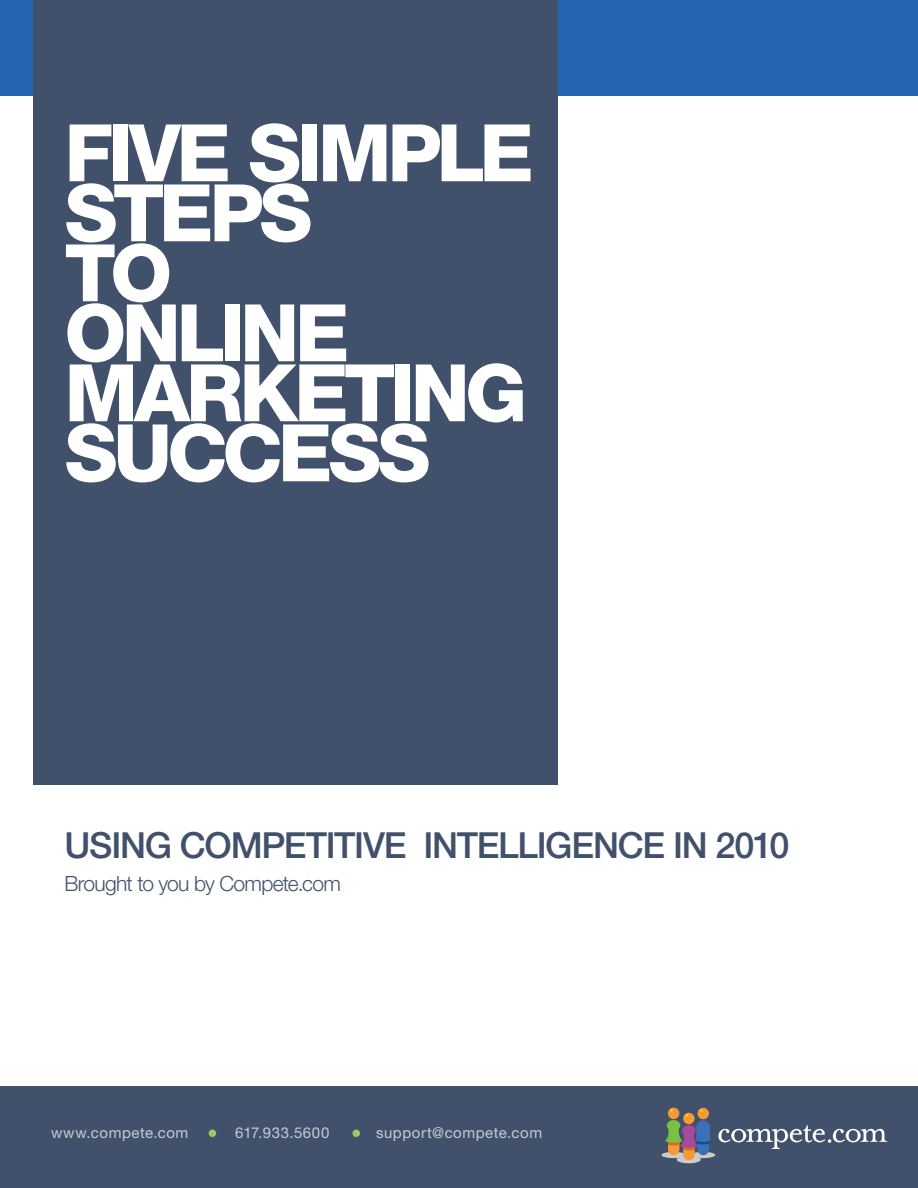
<style>
.page{position:relative;width:918px;height:1188px;background:#fff}
.page>*{position:absolute;margin:0;border:0;box-sizing:border-box;transform-origin:0 0}
.t1{font:800 79.5px "Helvetica Neue LT Std";letter-spacing:-.055em;color:#fff}
.t2{font:500 36px "Helvetica Neue LT Std";letter-spacing:-.035em;color:#41516b}
.t3{font:300 21px "Helvetica Neue LT Std";letter-spacing:-.035em;color:#41516b}
.t4{font:15px "Helvetica Neue LT Std";letter-spacing:.035em;color:#fff}
</style>
<div class="page">
<div style="left:0;top:0;width:918px;height:96px;background:#2366af"></div>
<div style="left:0;top:1086px;width:918px;height:102px;background:#41516b"></div>
<div style="left:33px;top:0;width:525px;height:784px;background:#41516b"></div>
<div style="left:662px;top:1152px;width:24px;height:6px;background:#cccccb;border-radius:50%"></div>
<div style="left:691px;top:1152px;width:24px;height:6px;background:#cccccb;border-radius:50%"></div>
<div style="left:677px;top:1156px;width:24px;height:7px;background:#cccccb;border-radius:50%"></div>
<svg style="left:665px;top:1109px;width:45px;height:51px"></svg>
<svg style="left:718px;top:1125px;width:169px;height:24px"></svg>
<div style="left:209px;top:1130px;width:7px;height:7px;background:#99cb68;border-radius:50%"></div>
<div style="left:352px;top:1130px;width:8px;height:7px;background:#99cb68;border-radius:50%"></div>
<p class="t1" style="left:64px;top:106px;width:471px">FIVE SIMPLE</p>
<p class="t1" style="left:64px;top:166px;width:249px">STEPS</p>
<p class="t1" style="left:64px;top:226px;width:109px">TO</p>
<p class="t1" style="left:64px;top:286px;width:287px">ONLINE</p>
<p class="t1" style="left:64px;top:346px;width:464px">MARKETING</p>
<p class="t1" style="left:64px;top:406px;width:367px">SUCCESS</p>
<p class="t2" style="left:64px;top:824px;width:727px">USING COMPETITIVE INTELLIGENCE IN 2010</p>
<p class="t3" style="left:64px;top:871px;width:278px">Brought to you by Compete.com</p>
<p class="t4" style="left:51px;top:1124px;width:139px">www.compete.com</p>
<p class="t4" style="left:235px;top:1124px;width:96px">617.933.5600</p>
<p class="t4" style="left:376px;top:1124px;width:168px">support@compete.com</p>
</div>
